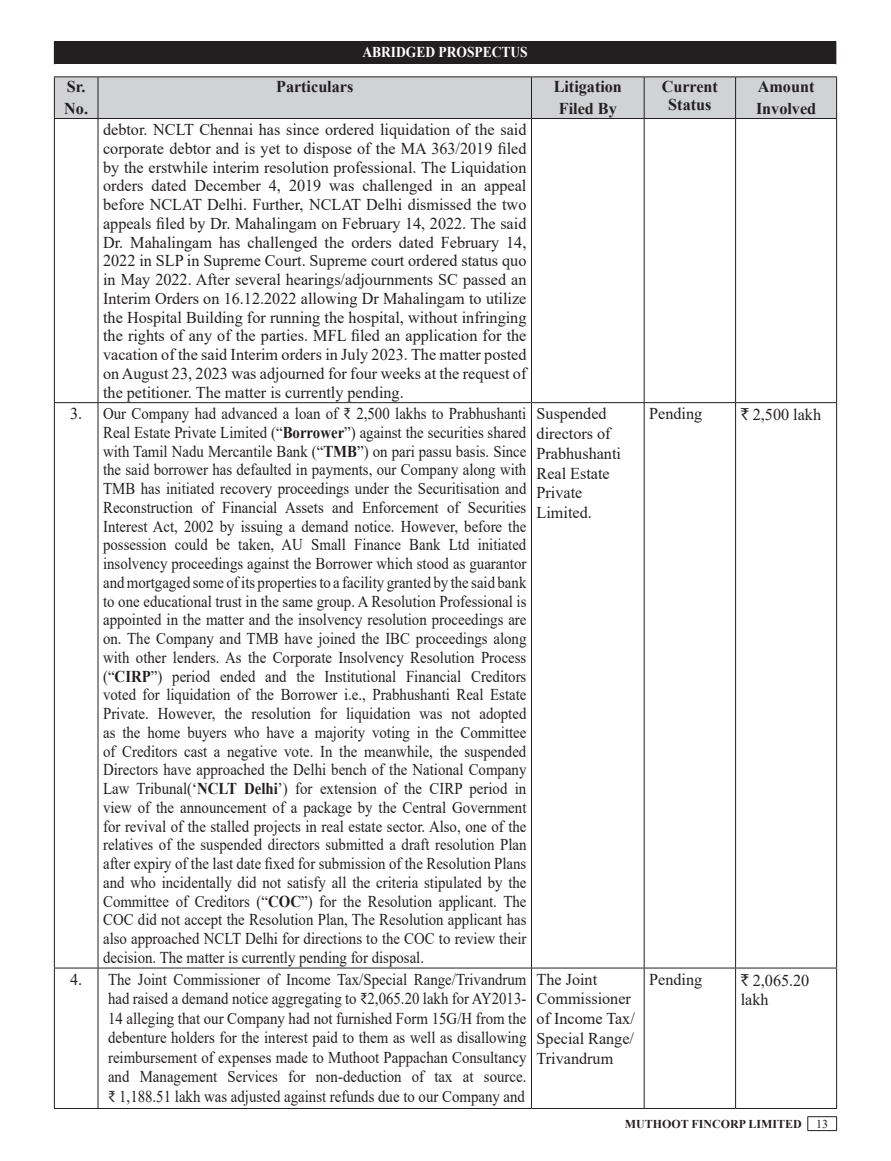
<style>
.page{position:relative;width:891px;height:1161px;background:#fff}
.page>*{position:absolute;margin:0;border:0;box-sizing:border-box;transform-origin:0 0}
.Paragraph_Style{font:16.5px/18.8px "Times New Roman";color:#231f20;text-align:justify;scale:.9 1}
.Paragraph_Style-2{font:16.5px/18.8px "Times New Roman";color:#231f20}
.Paragraph_Style-3{font:700 16.5px/17.7px "Times New Roman";color:#231f20;text-align:center}
.t1{font:700 15px "Times New Roman";color:#fff;scale:.9 1}
.t2{font:700 12px "Times New Roman";color:#231f20}
.t3{font:12px "Times New Roman";color:#231f20}
.s1{font-weight:700}
.s2{font-family:"Rupee Foradian"}
</style>
<div class="page">
<hr style="left:807px;top:1116px;width:30px;height:1px;background:#231f20">
<svg style="left:807px;top:1117px;width:1px;height:13px"></svg>
<svg style="left:836px;top:1117px;width:1px;height:13px"></svg>
<hr style="left:807px;top:1130px;width:30px;height:1px;background:#231f20">
<div style="left:54px;top:41px;width:782px;height:23px;background:#231f20"></div>
<svg style="left:836px;top:41px;width:1px;height:23px"></svg>
<div style="left:55px;top:77px;width:781px;height:41px;background:#d1d2d4"></div>
<hr style="left:54px;top:76px;width:44px;height:1px;background:#231f20">
<hr style="left:54px;top:77px;width:1px;height:41px;background:#231f20">
<hr style="left:98px;top:76px;width:433px;height:1px;background:#231f20">
<hr style="left:98px;top:77px;width:1px;height:41px;background:#231f20">
<hr style="left:531px;top:76px;width:113px;height:1px;background:#231f20">
<hr style="left:531px;top:77px;width:1px;height:41px;background:#231f20">
<hr style="left:644px;top:76px;width:92px;height:1px;background:#231f20">
<hr style="left:644px;top:77px;width:1px;height:41px;background:#231f20">
<hr style="left:736px;top:76px;width:101px;height:1px;background:#231f20">
<hr style="left:735px;top:77px;width:1px;height:41px;background:#231f20">
<hr style="left:836px;top:77px;width:1px;height:41px;background:#231f20">
<hr style="left:54px;top:118px;width:44px;height:1px;background:#231f20">
<hr style="left:54px;top:119px;width:1px;height:283px;background:#231f20">
<hr style="left:98px;top:118px;width:433px;height:1px;background:#231f20">
<hr style="left:98px;top:119px;width:1px;height:283px;background:#231f20">
<hr style="left:531px;top:118px;width:113px;height:1px;background:#231f20">
<hr style="left:531px;top:119px;width:1px;height:283px;background:#231f20">
<hr style="left:644px;top:118px;width:92px;height:1px;background:#231f20">
<hr style="left:644px;top:119px;width:1px;height:283px;background:#231f20">
<hr style="left:736px;top:118px;width:101px;height:1px;background:#231f20">
<hr style="left:735px;top:119px;width:1px;height:283px;background:#231f20">
<hr style="left:836px;top:119px;width:1px;height:283px;background:#231f20">
<hr style="left:54px;top:402px;width:44px;height:1px;background:#231f20">
<hr style="left:54px;top:403px;width:1px;height:565px;background:#231f20">
<hr style="left:98px;top:402px;width:433px;height:1px;background:#231f20">
<hr style="left:98px;top:403px;width:1px;height:565px;background:#231f20">
<hr style="left:531px;top:402px;width:113px;height:1px;background:#231f20">
<hr style="left:531px;top:403px;width:1px;height:565px;background:#231f20">
<hr style="left:644px;top:402px;width:92px;height:1px;background:#231f20">
<hr style="left:644px;top:403px;width:1px;height:565px;background:#231f20">
<hr style="left:736px;top:402px;width:101px;height:1px;background:#231f20">
<hr style="left:735px;top:403px;width:1px;height:565px;background:#231f20">
<hr style="left:836px;top:403px;width:1px;height:565px;background:#231f20">
<hr style="left:54px;top:968px;width:44px;height:1px;background:#231f20">
<hr style="left:54px;top:968px;width:1px;height:140px;background:#231f20">
<hr style="left:98px;top:968px;width:433px;height:1px;background:#231f20">
<hr style="left:98px;top:968px;width:1px;height:140px;background:#231f20">
<hr style="left:531px;top:968px;width:113px;height:1px;background:#231f20">
<hr style="left:531px;top:968px;width:1px;height:140px;background:#231f20">
<hr style="left:644px;top:968px;width:92px;height:1px;background:#231f20">
<hr style="left:644px;top:968px;width:1px;height:140px;background:#231f20">
<hr style="left:736px;top:968px;width:101px;height:1px;background:#231f20">
<hr style="left:735px;top:968px;width:1px;height:140px;background:#231f20">
<hr style="left:836px;top:968px;width:1px;height:140px;background:#231f20">
<hr style="left:54px;top:1108px;width:44px;height:1px;background:#231f20">
<hr style="left:98px;top:1108px;width:433px;height:1px;background:#231f20">
<hr style="left:531px;top:1108px;width:113px;height:1px;background:#231f20">
<hr style="left:644px;top:1108px;width:92px;height:1px;background:#231f20">
<hr style="left:736px;top:1108px;width:101px;height:1px;background:#231f20">
<p class="Paragraph_Style-3" style="left:67px;top:78px;width:20px">Sr.</p>
<p class="Paragraph_Style-3" style="left:64px;top:99px;width:25px">No.</p>
<p class="t1" style="left:362px;top:42px;width:185px">ABRIDGED PROSPECTUS</p>
<p class="Paragraph_Style-3" style="left:276px;top:78px;width:79px">Particulars</p>
<p class="Paragraph_Style-3" style="left:554px;top:78px;width:70px">Litigation</p>
<p class="Paragraph_Style-3" style="left:559px;top:99px;width:59px">Filed By</p>
<p class="Paragraph_Style-2" style="left:103px;top:120px;width:425px;text-align:justify">debtor. NCLT Chennai has since ordered liquidation of the said corporate debtor and is yet to dispose of the MA 363/2019 filed by the erstwhile interim resolution professional. The Liquidation orders dated December 4, 2019 was challenged in an appeal before NCLAT Delhi. Further, NCLAT Delhi dismissed the two appeals filed by Dr. Mahalingam on February 14, 2022. The said Dr. Mahalingam has challenged the orders dated February 14, 2022 in SLP in Supreme Court. Supreme court ordered status quo in May 2022. After several hearings/adjournments SC passed an Interim Orders on 16.12.2022 allowing Dr Mahalingam to utilize the Hospital Building for running the hospital, without infringing the rights of any of the parties. MFL filed an application for the vacation of the said Interim orders in July 2023. The matter posted on August 23, 2023 was adjourned for four weeks at the request of the petitioner. The matter is currently pending.</p>
<p class="Paragraph_Style-3" style="left:662px;top:78px;width:58px">Current<br>Status</p>
<p class="Paragraph_Style-3" style="left:758px;top:78px;width:58px">Amount</p>
<p class="Paragraph_Style-3" style="left:756px;top:99px;width:62px">Involved</p>
<p class="Paragraph_Style-2" style="left:70px;top:404px;width:14px">3.</p>
<p class="Paragraph_Style" style="left:103px;top:404px;width:472px">Our Company had advanced a loan of ₹ 2,500 lakhs to Prabhushanti Real Estate Private Limited (“<span class="s1">Borrower</span>”) against the securities shared with Tamil Nadu Mercantile Bank (“<span class="s1">TMB</span>”) on pari passu basis. Since the said borrower has defaulted in payments, our Company along with TMB has initiated recovery proceedings under the Securitisation and Reconstruction of Financial Assets and Enforcement of Securities Interest Act, 2002 by issuing a demand notice. However, before the possession could be taken, AU Small Finance Bank Ltd initiated insolvency proceedings against the Borrower which stood as guarantor and mortgaged some of its properties to a facility granted by the said bank to one educational trust in the same group. A Resolution Professional is appointed in the matter and the insolvency resolution proceedings are on. The Company and TMB have joined the IBC proceedings along with other lenders. As the Corporate Insolvency Resolution Process (“<span class="s1">CIRP</span>”) period ended and the Institutional Financial Creditors voted for liquidation of the Borrower i.e., Prabhushanti Real Estate Private. However, the resolution for liquidation was not adopted as the home buyers who have a majority voting in the Committee of Creditors cast a negative vote. In the meanwhile, the suspended Directors have approached the Delhi bench of the National Company Law Tribunal(‘<span class="s1">NCLT Delhi</span>’) for extension of the CIRP period in view of the announcement of a package by the Central Government for revival of the stalled projects in real estate sector. Also, one of the relatives of the suspended directors submitted a draft resolution Plan after expiry of the last date fixed for submission of the Resolution Plans and who incidentally did not satisfy all the criteria stipulated by the Committee of Creditors (“<span class="s1">COC</span>”) for the Resolution applicant. The COC did not accept the Resolution Plan, The Resolution applicant has also approached NCLT Delhi for directions to the COC to review their decision. The matter is currently pending for disposal.</p>
<p class="Paragraph_Style-2" style="left:537px;top:403px;width:86px;line-height:19.8px">Suspended directors of<br>Prabhushanti<br>Real Estate<br>Private<br>Limited.</p>
<p class="Paragraph_Style-2" style="left:649px;top:404px;width:55px">Pending</p>
<p class="Paragraph_Style-2" style="left:741px;top:405px;width:82px"><span class="s2">`</span> 2,500 lakh</p>
<p class="Paragraph_Style-2" style="left:70px;top:969px;width:14px">4.</p>
<p class="Paragraph_Style" style="left:108px;top:969px;width:466px;line-height:19.5px">The Joint Commissioner of Income Tax/Special Range/Trivandrum had raised a demand notice aggregating to ₹2,065.20 lakh for AY2013- 14 alleging that our Company had not furnished Form 15G/H from the debenture holders for the interest paid to them as well as disallowing reimbursement of expenses made to Muthoot Pappachan Consultancy and Management Services for non-deduction of tax at source. ₹ 1,188.51 lakh was adjusted against refunds due to our Company and</p>
<p class="Paragraph_Style-2" style="left:537px;top:969px;width:100px;line-height:19.8px">The Joint<br>Commissioner of Income Tax/<br>Special Range/<br>Trivandrum</p>
<p class="Paragraph_Style-2" style="left:649px;top:969px;width:55px">Pending</p>
<p class="Paragraph_Style-2" style="left:741px;top:970px;width:70px;line-height:19.8px"><span class="s2">`</span> 2,065.20 lakh</p>
<p class="t2" style="left:625px;top:1115px;width:179px">MUTHOOT FINCORP LIMITED</p>
<p class="t3" style="left:816px;top:1115px;width:13px">13</p>
</div>
